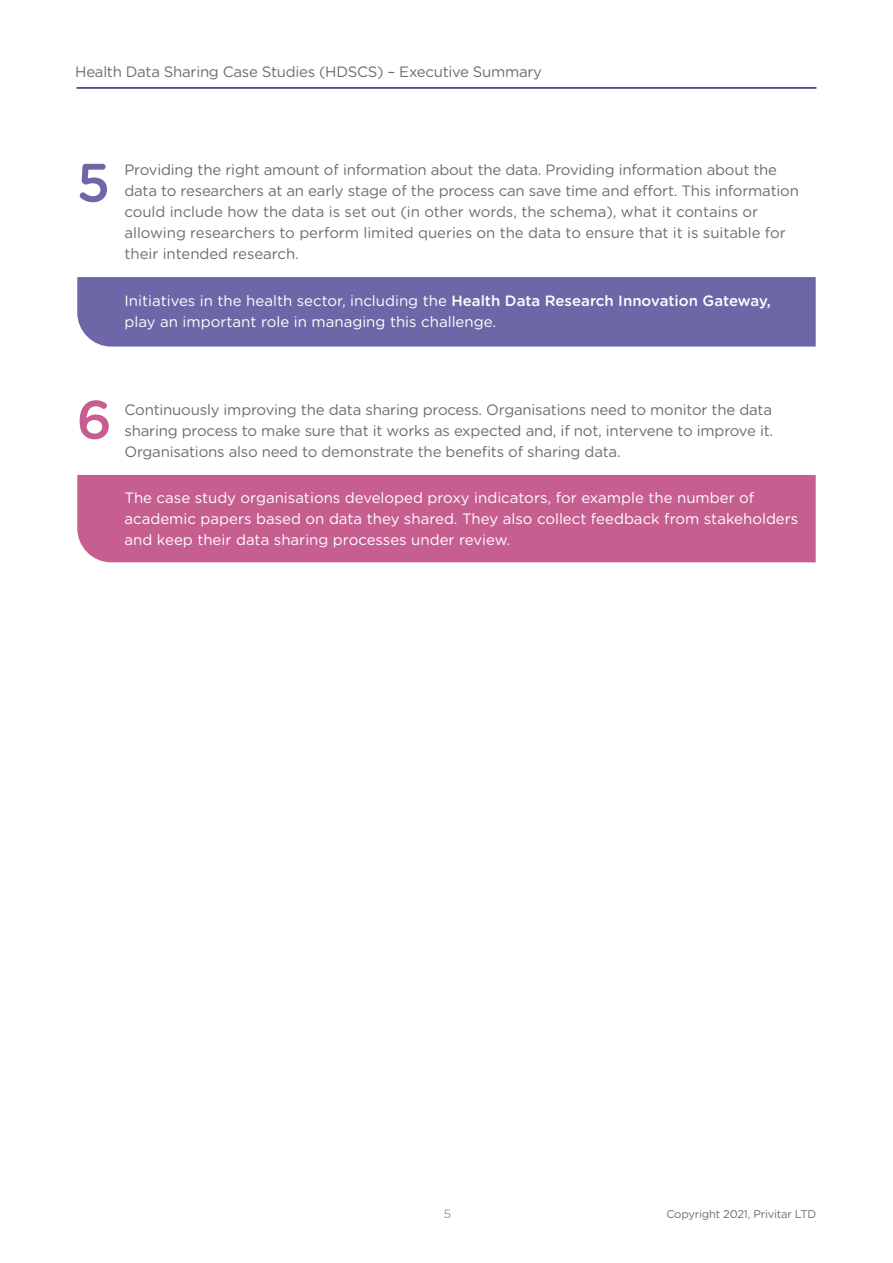
<style>
.page{position:relative;width:893px;height:1263px;background:#fff}
.page>*{position:absolute;margin:0;border:0;box-sizing:border-box;transform-origin:0 0}
._1_41_styles{font:500 54px "Gotham Rounded";color:#6d66a7}
._1_41_styles-2{font:500 54px "Gotham Rounded";color:#c65e90}
._2nd_sub_heads{font:18px "Gotham Rounded";color:#fff}
._1_41_styles-3{font:15px/21px "Gotham Rounded";letter-spacing:-.015em;color:#6c6d70}
._1_41_styles-4{font:15px/21px "Gotham Rounded";color:#fff}
.t1{font:300 12px "Gotham";color:#6c6d70}
.t2{font:11.25px "Gotham Rounded";letter-spacing:-.02em;color:#6c6d70}
.s1{font-weight:500}
</style>
<div class="page">
<hr style="left:77px;top:87px;width:739px;height:2px;background:#312783">
<div style="left:77px;top:277px;width:739px;height:70px;background:#6d66a7"></div>
<div style="left:77px;top:475px;width:739px;height:87px;background:#c65e90"></div>
<p class="_1_41_styles-3" style="left:75px;top:61px;width:468px">Health Data Sharing Case Studies (HDSCS) – Executive Summary</p>
<p class="_1_41_styles" style="left:77px;top:144px;width:35px">5</p>
<p class="_1_41_styles-3" style="left:125px;top:159px;width:676px">Providing the right amount of information about the data. Providing information about the data to researchers at an early stage of the process can save time and effort. This information could include how the data is set out (in other words, the schema), what it contains or allowing researchers to perform limited queries on the data to ensure that it is suitable for their intended research.</p>
<p class="_1_41_styles-4" style="left:125px;top:289px;width:648px">Initiatives in the health sector, including the <span class="s1">Health Data Research Innovation Gateway, </span>play an important role in managing this challenge.</p>
<p class="_1_41_styles-2" style="left:77px;top:381px;width:37px">6</p>
<p class="_1_41_styles-3" style="left:125px;top:398px;width:650px;text-align:justify">Continuously improving the data sharing process. Organisations need to monitor the data sharing process to make sure that it works as expected and, if not, intervene to improve it.<br>Organisations also need to demonstrate the benefits of sharing data.</p>
<p class="_1_41_styles-4" style="left:125px;top:487px;width:675px">The case study organisations developed proxy indicators, for example the number of academic papers based on data they shared. They also collect feedback from stakeholders and keep their data sharing processes under review.</p>
<p class="_2nd_sub_heads" style="left:77px;top:477px;width:136px">Anonymisation</p>
<p class="t1" style="left:444px;top:1206px;width:9px">5</p>
<p class="t2" style="left:666px;top:1206px;width:152px">Copyright 2021, Privitar LTD</p>
</div>
